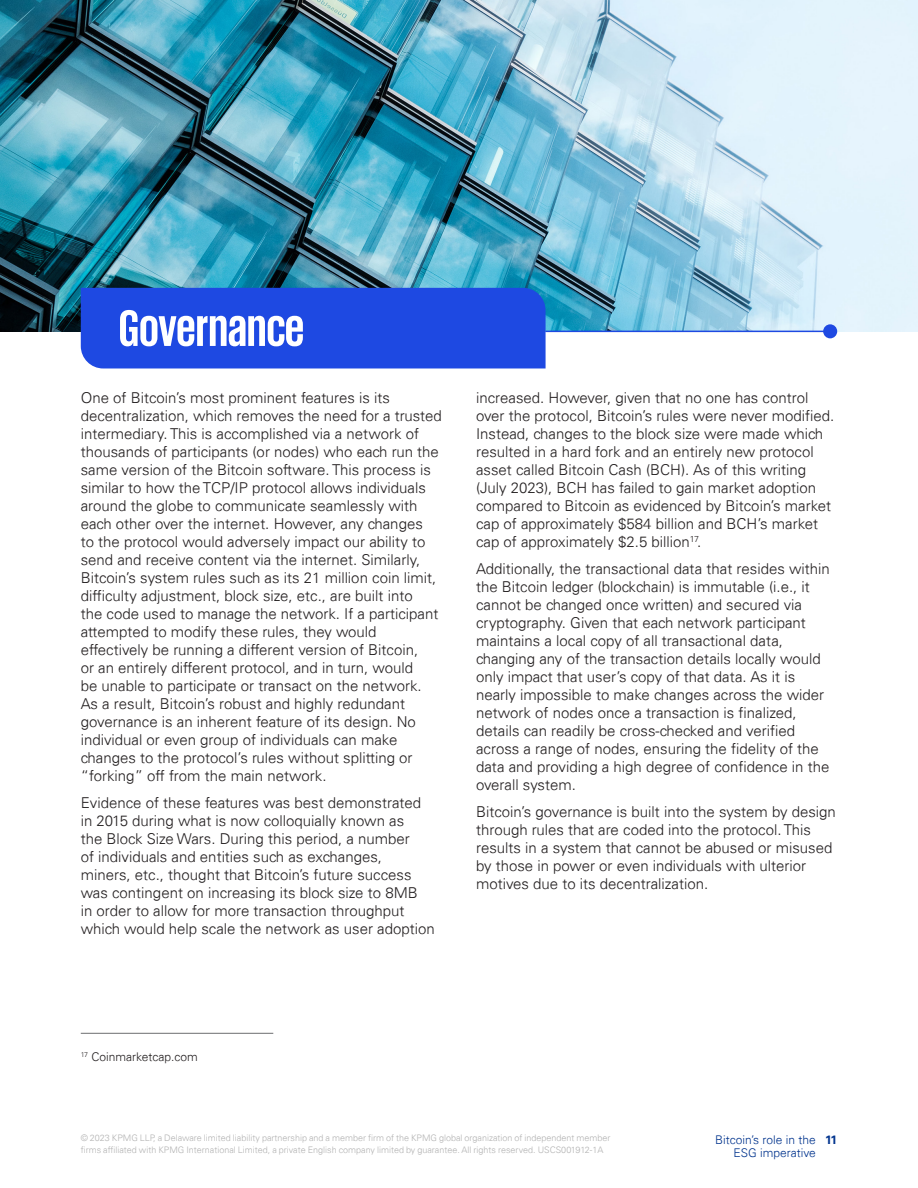
<style>
.page{position:relative;width:918px;height:1188px;background:#fff}
.page>*{position:absolute;margin:0;border:0;box-sizing:border-box;transform-origin:0 0}
.t1{font:700 52.5px "KPMG";color:#fff}
.t2{font:300 15px/18px "Univers 45";color:#231f20}
.t3{font:300 12px/13.5px "Univers 45";color:#00338d;text-align:center}
.t4{font:300 12px "Univers 45";color:#231f20}
.t5{font:300 9px/12px "Univers 45";color:#b2b2b2}
.s1{font-family:"Univers 65";font-weight:700}
</style>
<div class="page">
<img style="left:0;top:0;width:918px;height:331px">
<div style="left:81px;top:288px;width:465px;height:80px;background:#1e49e2"></div>
<hr style="left:546px;top:331px;width:284px;height:1px;background:#1e49e2">
<div style="left:823px;top:324px;width:14px;height:14px;background:#1e49e2;border-radius:50%"></div>
<hr style="left:81px;top:1033px;width:192px;height:1px;background:#6c6d70">
<h1 class="t1" style="left:119px;top:302px;width:187px">Governance</h1>
<p class="t2" style="left:81px;top:389px;width:363px">One of Bitcoin’s most prominent features is its decentralization, which removes the need for a trusted intermediary. This is accomplished via a network of thousands of participants (or nodes) who each run the same version of the Bitcoin software. This process is similar to how the TCP/IP protocol allows individuals around the globe to communicate seamlessly with each other over the internet. However, any changes<br>to the protocol would adversely impact our ability to send and receive content via the internet. Similarly, Bitcoin’s system rules such as its 21 million coin limit, difficulty adjustment, block size, etc., are built into<br>the code used to manage the network. If a participant attempted to modify these rules, they would effectively be running a different version of Bitcoin,<br>or an entirely different protocol, and in turn, would<br>be unable to participate or transact on the network.<br>As a result, Bitcoin’s robust and highly redundant governance is an inherent feature of its design. No individual or even group of individuals can make changes to the protocol’s rules without splitting or “forking” off from the main network.</p>
<p class="t2" style="left:81px;top:794px;width:356px">Evidence of these features was best demonstrated in 2015 during what is now colloquially known as<br>the Block Size Wars. During this period, a number<br>of individuals and entities such as exchanges, miners, etc., thought that Bitcoin’s future success was contingent on increasing its block size to 8MB<br>in order to allow for more transaction throughput which would help scale the network as user adoption</p>
<p class="t2" style="left:476px;top:389px;width:360px">increased. However, given that no one has control over the protocol, Bitcoin’s rules were never modified.<br>Instead, changes to the block size were made which resulted in a hard fork and an entirely new protocol asset called Bitcoin Cash (BCH). As of this writing (July 2023), BCH has failed to gain market adoption compared to Bitcoin as evidenced by Bitcoin’s market cap of approximately $584 billion and BCH’s market cap of approximately $2.5 billion<sup>17</sup>.</p>
<p class="t2" style="left:476px;top:560px;width:355px">Additionally, the transactional data that resides within the Bitcoin ledger (blockchain) is immutable (i.e., it cannot be changed once written) and secured via cryptography. Given that each network participant maintains a local copy of all transactional data, changing any of the transaction details locally would only impact that user’s copy of that data. As it is nearly impossible to make changes across the wider network of nodes once a transaction is finalized, details can readily be cross-checked and verified across a range of nodes, ensuring the fidelity of the data and providing a high degree of confidence in the overall system.</p>
<p class="t2" style="left:476px;top:803px;width:361px">Bitcoin’s governance is built into the system by design through rules that are coded into the protocol. This results in a system that cannot be abused or misused by those in power or even individuals with ulterior motives due to its decentralization.</p>
<p class="t4" style="left:81px;top:1049px;width:119px"><sup>17</sup> Coinmarketcap.com</p>
<p class="t5" style="left:81px;top:1132px;width:531px">© 2023 KPMG LLP, a Delaware limited liability partnership and a member firm of the KPMG global organization of independent member firms affiliated with KPMG International Limited, a private English company limited by guarantee. All rights reserved. USCS001912-1A</p>
<p class="t3" style="left:715px;top:1133px;width:124px">Bitcoin’s role in the <span class="s1">11<br></span>ESG imperative</p>
</div>
